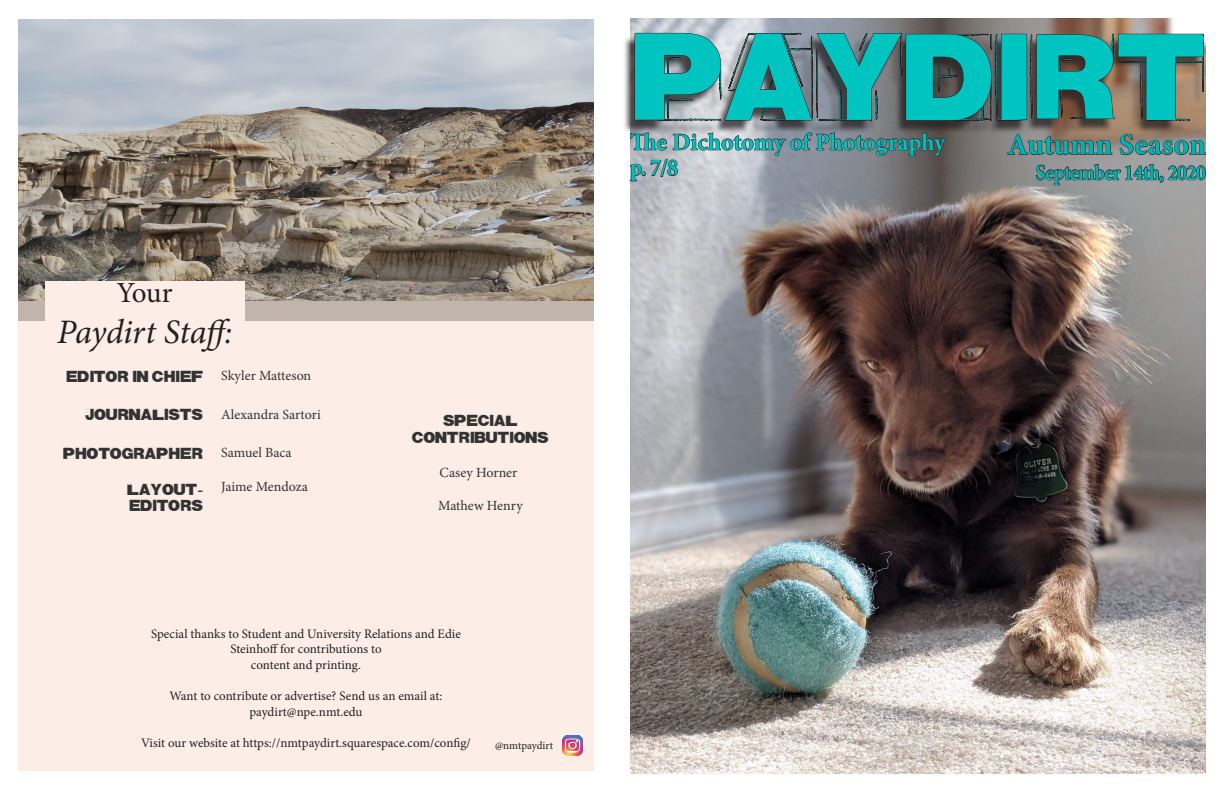
<style>
.page{position:relative;width:1224px;height:792px;background:#fff}
.page>*{position:absolute;margin:0;border:0;box-sizing:border-box;transform-origin:0 0}
.t1{font:107.4px "Tracion";color:#00c4bf}
.Paragraph{font:italic 34.3px "Minion Pro";letter-spacing:-.015em;color:#231f20}
.t2{font:700 30px "Minion Pro";color:#00b2b3}
.Paragraph-2{font:29.1px "Minion Pro";color:#231f20}
.t3{font:700 24px "Minion Pro";letter-spacing:-.005em;color:#00c1bd}
.t4{font:700 24px "Minion Pro";letter-spacing:-.005em;color:#00c1bd;scale:.92 1}
.t5{font:700 21.8px "Minion Pro";letter-spacing:-.03em;color:#00b2b3;scale:.92 1}
.Paragraph-3{font:14px "Minion Pro";color:#333233}
.Paragraph-4{font:14px "Tracion";color:#333233}
.Paragraph-5{font:13px/15.6px "Minion Pro";letter-spacing:-.005em;color:#231f20;text-align:center}
.Paragraph-6{font:11px "Minion Pro";color:#231f20}
.s1{font-family:"Patua One"}
.s2{font-size:108.5px}
</style>
<div class="page">
<img style="left:18px;top:19px;width:576px;height:282px">
<div style="left:18px;top:320px;width:576px;height:451px;background:#fceee6"></div>
<svg style="left:563px;top:736px;width:19px;height:20px"></svg>
<div style="left:18px;top:301px;width:576px;height:19px;background:#c0b4ac"></div>
<div style="left:45px;top:281px;width:199px;height:79px;background:#fceee6"></div>
<img style="left:630px;top:186px;width:576px;height:588px">
<svg style="left:629px;top:18px;width:577px;height:168px"></svg>
<p class="Paragraph-2" style="left:117px;top:273px;width:57px">Your</p>
<p class="Paragraph" style="left:57px;top:309px;width:179px">Paydirt Staff:</p>
<p class="Paragraph-4" style="left:66px;top:369px;width:138px">EDITOR IN CHIEF</p>
<p class="Paragraph-4" style="left:86px;top:407px;width:119px">JOURNALISTS</p>
<p class="Paragraph-4" style="left:64px;top:446px;width:141px">PHOTOGRAPHER</p>
<p class="Paragraph-4" style="left:127px;top:482px;width:77px">LAYOUT<span class="s1">-</span></p>
<p class="Paragraph-4" style="left:129px;top:498px;width:76px">EDITORS</p>
<p class="Paragraph-3" style="left:221px;top:366px;width:92px">Skyler Matteson</p>
<p class="Paragraph-3" style="left:221px;top:405px;width:101px">Alexandra Sartori</p>
<p class="Paragraph-3" style="left:221px;top:443px;width:72px">Samuel Baca</p>
<p class="Paragraph-3" style="left:221px;top:477px;width:88px">Jaime Mendoza</p>
<p class="Paragraph-4" style="left:443px;top:413px;width:76px">SPECIAL</p>
<p class="Paragraph-4" style="left:412px;top:430px;width:138px">CONTRIBUTIONS</p>
<p class="Paragraph-3" style="left:440px;top:463px;width:79px">Casey Horner</p>
<p class="Paragraph-3" style="left:438px;top:496px;width:86px">Mathew Henry</p>
<p class="Paragraph-5" style="left:151px;top:626px;width:311px">Special thanks to Student and University Relations and Edie<br>Steinhoff for contributions to</p>
<p class="Paragraph-5" style="left:251px;top:657px;width:112px">content and printing.</p>
<p class="Paragraph-5" style="left:170px;top:688px;width:274px">Want to contribute or advertise? Send us an email at:</p>
<p class="Paragraph-5" style="left:249px;top:704px;width:115px">paydirt@npe.nmt.edu</p>
<p class="Paragraph-5" style="left:141px;top:735px;width:331px">Visit our website at https://nmtpaydirt.squarespace.com/config/</p>
<p class="Paragraph-6" style="left:495px;top:738px;width:60px">@nmtpaydirt</p>
<p class="t1" style="left:635px;top:20px;width:574px"><span class="s2">PAY</span>DIRT</p>
<p class="t4" style="left:630px;top:151px;width:54px">p. 7/8</p>
<p class="t3" style="left:630px;top:125px;width:317px">The Dichotomy of Photography</p>
<p class="t2" style="left:1007px;top:123px;width:200px">Autumn Season</p>
<p class="t5" style="left:1036px;top:157px;width:187px">September 14th, 2020</p>
</div>
